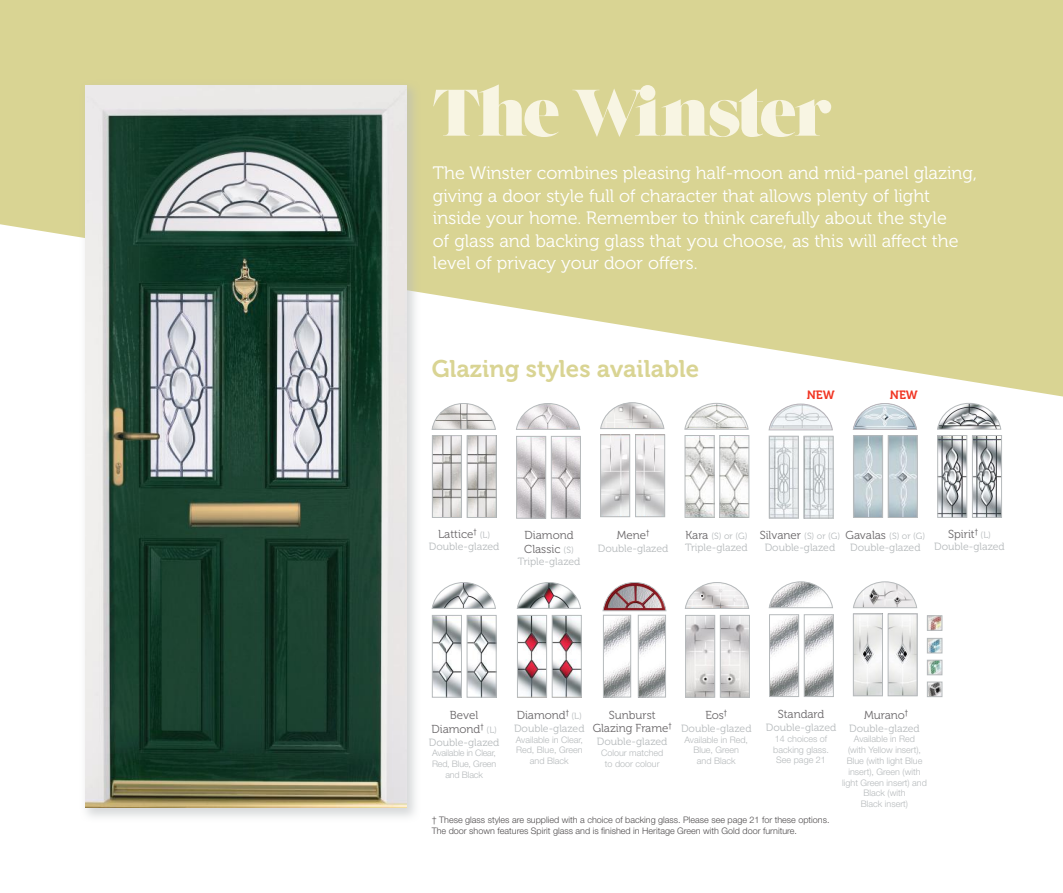
<style>
.page{position:relative;width:1063px;height:893px;background:#fff}
.page>*{position:absolute;margin:0;border:0;box-sizing:border-box;transform-origin:0 0}
.t1{font:67.5px "Grumpy Black 88";letter-spacing:-.03em;color:#f8f5e3}
.Sub_Header{font:24px "Museo 700";color:#d9d493}
.t2{font:18px/22.5px "Museo 300";color:#fff}
.Body_Copy{font:12px "Museo 700";letter-spacing:-.005em;color:#f13523}
.t3{font:11.55px/14px "Museo 300";color:#6a6769;text-align:center}
.t4{font:10.5px "Museo 300";color:#b6babc}
.t5{font:300 9px/10.8px "Helvetica Neue LT";color:#b6babc;text-align:center}
.Body_Copy-2{font:300 9px/10.8px "Helvetica Neue LT";color:#4e4b4c}
.t6{font:300 9px/10.8px "Helvetica Neue LT";letter-spacing:-.02em;color:#b6babc;text-align:center}
.t7{font:9px "Museo 300";color:#b6babc}
.s1{font-size:9px;color:#b6babc}
.s2{font-size:11.55px;color:#6a6769}
</style>
<div class="page">
<svg style="left:0;top:0;width:1063px;height:396px;background:#dedaa2"></svg>
<div style="left:79px;top:79px;width:342px;height:744px;background:#b6babc;opacity:.55"></div>
<img style="left:85px;top:85px;width:321px;height:723px">
<img style="left:637px;top:436px;width:26px;height:79px">
<div style="left:635px;top:434px;width:30px;height:83px;border:1px solid #b6babc"></div>
<img style="left:602px;top:436px;width:26px;height:79px">
<div style="left:600px;top:434px;width:30px;height:83px;border:1px solid #b6babc"></div>
<svg style="left:600px;top:402px;width:65px;height:27px"></svg>
<img style="left:518px;top:438px;width:26px;height:79px">
<div style="left:516px;top:436px;width:30px;height:83px;border:1px solid #b6babc"></div>
<img style="left:553px;top:438px;width:26px;height:79px">
<div style="left:551px;top:436px;width:30px;height:83px;border:1px solid #b6babc"></div>
<svg style="left:516px;top:403px;width:65px;height:27px"></svg>
<img style="left:434px;top:437px;width:26px;height:79px">
<div style="left:432px;top:435px;width:30px;height:83px;border:1px solid #b6babc"></div>
<img style="left:469px;top:437px;width:26px;height:79px">
<div style="left:467px;top:435px;width:30px;height:83px;border:1px solid #b6babc"></div>
<svg style="left:431px;top:403px;width:65px;height:27px"></svg>
<img style="left:687px;top:437px;width:26px;height:79px">
<div style="left:685px;top:435px;width:30px;height:83px;border:1px solid #b6babc"></div>
<img style="left:721px;top:437px;width:26px;height:79px">
<div style="left:719px;top:435px;width:30px;height:83px;border:1px solid #b6babc"></div>
<svg style="left:684px;top:403px;width:65px;height:27px"></svg>
<img style="left:855px;top:437px;width:26px;height:79px">
<div style="left:853px;top:435px;width:30px;height:83px;border:1px solid #b6babc"></div>
<img style="left:890px;top:437px;width:26px;height:79px">
<div style="left:888px;top:435px;width:30px;height:83px;border:1px solid #b6babc"></div>
<svg style="left:852px;top:403px;width:65px;height:27px"></svg>
<img style="left:771px;top:438px;width:26px;height:78px">
<div style="left:769px;top:436px;width:30px;height:82px;border:1px solid #b6babc"></div>
<img style="left:806px;top:438px;width:26px;height:78px">
<div style="left:804px;top:436px;width:30px;height:82px;border:1px solid #b6babc"></div>
<svg style="left:768px;top:403px;width:65px;height:28px"></svg>
<img style="left:939px;top:437px;width:26px;height:79px">
<div style="left:937px;top:435px;width:30px;height:83px;border:1px solid #b6babc"></div>
<img style="left:974px;top:437px;width:26px;height:79px">
<div style="left:972px;top:435px;width:30px;height:83px;border:1px solid #b6babc"></div>
<svg style="left:937px;top:403px;width:65px;height:27px"></svg>
<img style="left:519px;top:617px;width:26px;height:79px">
<div style="left:517px;top:615px;width:30px;height:83px;border:1px solid #b6babc"></div>
<img style="left:554px;top:617px;width:26px;height:79px">
<div style="left:552px;top:615px;width:30px;height:83px;border:1px solid #b6babc"></div>
<svg style="left:516px;top:582px;width:65px;height:27px"></svg>
<img style="left:434px;top:617px;width:26px;height:79px">
<div style="left:432px;top:615px;width:30px;height:83px;border:1px solid #b6babc"></div>
<img style="left:469px;top:617px;width:26px;height:79px">
<div style="left:467px;top:615px;width:30px;height:83px;border:1px solid #b6babc"></div>
<svg style="left:431px;top:582px;width:65px;height:27px"></svg>
<img style="left:687px;top:617px;width:26px;height:79px">
<div style="left:685px;top:615px;width:30px;height:83px;border:1px solid #b6babc"></div>
<img style="left:722px;top:617px;width:26px;height:79px">
<div style="left:720px;top:615px;width:30px;height:83px;border:1px solid #b6babc"></div>
<svg style="left:684px;top:582px;width:65px;height:27px"></svg>
<img style="left:771px;top:616px;width:26px;height:79px">
<div style="left:769px;top:614px;width:30px;height:83px;border:1px solid #b6babc"></div>
<img style="left:806px;top:616px;width:26px;height:79px">
<div style="left:804px;top:614px;width:30px;height:83px;border:1px solid #b6babc"></div>
<svg style="left:768px;top:581px;width:65px;height:27px"></svg>
<img style="left:605px;top:617px;width:24px;height:78px">
<div style="left:603px;top:615px;width:28px;height:82px;border:1px solid #b6babc"></div>
<img style="left:640px;top:617px;width:24px;height:78px">
<div style="left:638px;top:615px;width:28px;height:82px;border:1px solid #b6babc"></div>
<svg style="left:602px;top:582px;width:65px;height:30px"></svg>
<img style="left:855px;top:616px;width:26px;height:78px">
<div style="left:853px;top:614px;width:30px;height:82px;border:1px solid #b6babc"></div>
<img style="left:890px;top:616px;width:26px;height:78px">
<div style="left:888px;top:614px;width:30px;height:82px;border:1px solid #b6babc"></div>
<svg style="left:853px;top:581px;width:65px;height:27px"></svg>
<img style="left:929px;top:617px;width:11px;height:12px">
<div style="left:927px;top:615px;width:15px;height:16px;border:1px solid #b6babc"></div>
<img style="left:929px;top:662px;width:11px;height:11px">
<div style="left:927px;top:660px;width:15px;height:15px;border:1px solid #b6babc"></div>
<img style="left:929px;top:684px;width:11px;height:11px">
<div style="left:927px;top:682px;width:15px;height:15px;border:1px solid #b6babc"></div>
<img style="left:929px;top:640px;width:11px;height:11px">
<div style="left:927px;top:638px;width:15px;height:15px;border:1px solid #b6babc"></div>
<p class="t1" style="left:433px;top:73px;width:400px">The Winster</p>
<p class="t2" style="left:433px;top:162px;width:545px">The Winster combines pleasing half-moon and mid-panel glazing, giving a door style full of character that allows plenty of light inside your home. Remember to think carefully about the style<br>of glass and backing glass that you choose, as this will affect the level of privacy your door offers.</p>
<p class="Sub_Header" style="left:432px;top:355px;width:269px">Glazing styles available</p>
<p class="Body_Copy" style="left:807px;top:388px;width:29px">NEW</p>
<p class="Body_Copy" style="left:890px;top:389px;width:29px">NEW</p>
<p class="t3" style="left:438px;top:527px;width:54px">Lattice<sup>†</sup> <span class="s1">(L)</span></p>
<p class="t4" style="left:429px;top:541px;width:72px">Double-glazed</p>
<p class="t3" style="left:525px;top:528px;width:51px">Diamond</p>
<p class="t3" style="left:524px;top:542px;width:51px">Classic <span class="s1">(S)</span></p>
<p class="t4" style="left:518px;top:556px;width:64px">Triple-glazed</p>
<p class="t3" style="left:617px;top:528px;width:34px">Mene<sup>†</sup></p>
<p class="t4" style="left:598px;top:542px;width:72px">Double-glazed</p>
<p class="t7" style="left:685px;top:531px;width:64px"><span class="s2">Kara</span> (S) or (G)</p>
<p class="t4" style="left:685px;top:542px;width:64px">Triple-glazed</p>
<p class="t3" style="left:760px;top:528px;width:82px">Silvaner <span class="s1">(S) or (G)</span></p>
<p class="t4" style="left:765px;top:542px;width:72px">Double-glazed</p>
<p class="t7" style="left:845px;top:531px;width:81px"><span class="s2">Gavalas</span> (S) or (G)</p>
<p class="t4" style="left:850px;top:542px;width:72px">Double-glazed</p>
<p class="t3" style="left:948px;top:527px;width:44px">Spirit<sup>†</sup> <span class="s1">(L)</span></p>
<p class="t4" style="left:934px;top:541px;width:72px">Double-glazed</p>
<p class="t3" style="left:450px;top:708px;width:30px">Bevel</p>
<p class="t3" style="left:431px;top:722px;width:67px">Diamond<sup>†</sup> <span class="s1">(L)</span></p>
<p class="t4" style="left:429px;top:736px;width:72px">Double-glazed</p>
<p class="t6" style="left:432px;top:748px;width:66px">Available in Clear,<br>Red, Blue, Green and Black</p>
<p class="t3" style="left:517px;top:708px;width:67px">Diamond<sup>†</sup> <span class="s1">(L)</span></p>
<p class="t4" style="left:514px;top:722px;width:72px">Double-glazed</p>
<p class="t5" style="left:516px;top:734px;width:69px">Available in Clear,<br>Red, Blue, Green and Black</p>
<p class="t3" style="left:593px;top:708px;width:81px">Sunburst<br>Glazing Frame<sup>†</sup></p>
<p class="t4" style="left:597px;top:736px;width:72px">Double-glazed</p>
<p class="t5" style="left:601px;top:747px;width:64px">Colour matched</p>
<p class="t5" style="left:605px;top:758px;width:56px">to door colour</p>
<p class="t3" style="left:705px;top:708px;width:23px">Eos<sup>†</sup></p>
<p class="t4" style="left:681px;top:722px;width:72px">Double-glazed</p>
<p class="t5" style="left:684px;top:734px;width:65px">Available in Red,</p>
<p class="t5" style="left:693px;top:745px;width:47px">Blue, Green</p>
<p class="t5" style="left:697px;top:755px;width:40px">and Black</p>
<p class="t3" style="left:864px;top:708px;width:46px">Murano<sup>†</sup></p>
<p class="t4" style="left:849px;top:722px;width:72px">Double-glazed</p>
<p class="t5" style="left:842px;top:734px;width:86px">Available in Red<br>(with Yellow insert),<br>Blue (with light Blue insert), Green (with light Green insert) and<br>Black (with<br>Black insert)</p>
<p class="t3" style="left:778px;top:708px;width:48px">Standard</p>
<p class="t4" style="left:766px;top:722px;width:72px">Double-glazed</p>
<p class="t5" style="left:773px;top:733px;width:57px;text-align:left">14 choices of backing glass.</p>
<p class="t5" style="left:776px;top:755px;width:51px">See page 21</p>
<p class="Body_Copy-2" style="left:432px;top:814px;width:399px">† These glass styles are supplied with a choice of backing glass. Please see page 21 for these options.<br>The door shown features Spirit glass and is finished in Heritage Green with Gold door furniture.</p>
</div>
